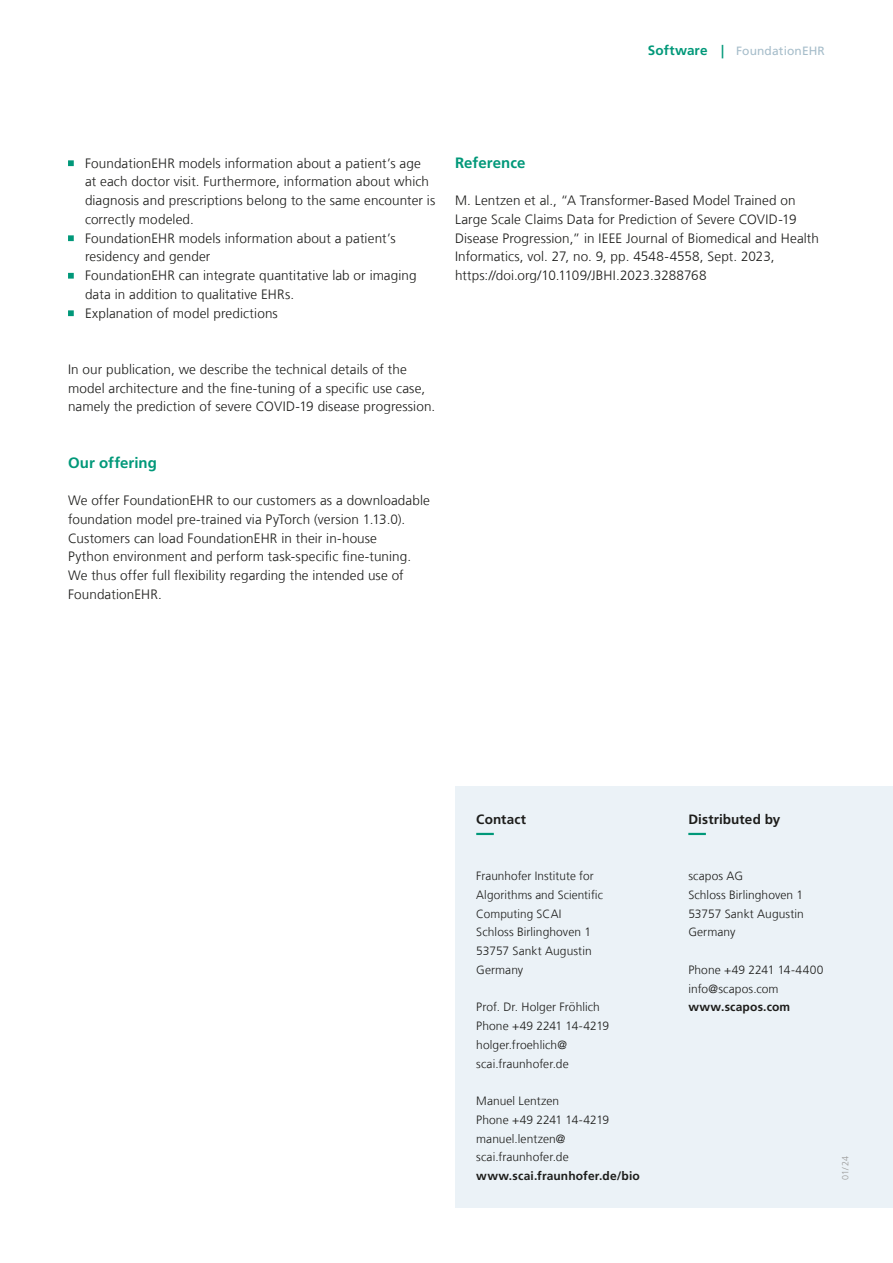
<style>
.page{position:relative;width:893px;height:1263px;background:#fff}
.page>*{position:absolute;margin:0;border:0;box-sizing:border-box;transform-origin:0 0}
.t1{font:700 15px "Frutiger LT Com";letter-spacing:.005em;color:#009879}
.t2{font:300 13.5px/18.8px "Frutiger LT Com";letter-spacing:.01em;color:#1d1d1b}
.t3{font:700 13.5px "Frutiger LT Com";letter-spacing:.01em;color:#1d1d1b}
.t4{font:300 12px/18.8px "Frutiger LT Com";letter-spacing:.005em;color:#1d1d1b}
.t5{font:700 12px "Frutiger LT Com";letter-spacing:.015em;color:#1d1d1b}
.t6{font:12px "Frutiger LT Com";letter-spacing:.01em;color:#a6bdca}
.t7{font:300 9px "Frutiger LT Com";color:#9b9b9a}
.s1{font-weight:700;font-size:13.5px;color:#009879}
</style>
<div class="page">
<div style="left:455px;top:786px;width:438px;height:422px;background:#ebf2f7"></div>
<svg style="left:476px;top:833px;width:18px;height:2px"></svg>
<svg style="left:68px;top:160px;width:6px;height:6px"></svg>
<svg style="left:68px;top:235px;width:6px;height:6px"></svg>
<svg style="left:68px;top:273px;width:6px;height:6px"></svg>
<svg style="left:68px;top:310px;width:6px;height:6px"></svg>
<svg style="left:688px;top:833px;width:18px;height:2px"></svg>
<p class="t6" style="left:648px;top:44px;width:179px"><span class="s1">Software |</span> FoundationEHR</p>
<p class="t2" style="left:85px;top:154px;width:352px">FoundationEHR models information about a patient’s age at each doctor visit. Furthermore, information about which diagnosis and prescriptions belong to the same encounter is correctly modeled.<br>FoundationEHR models information about a patient’s residency and gender<br>FoundationEHR can integrate quantitative lab or imaging data in addition to qualitative EHRs.<br>Explanation of model predictions</p>
<p class="t2" style="left:68px;top:360px;width:369px">In our publication, we describe the technical details of the model architecture and the fine-tuning of a specific use case, namely the prediction of severe COVID-19 disease progression.</p>
<p class="t1" style="left:68px;top:454px;width:90px">Our offering</p>
<p class="t2" style="left:68px;top:491px;width:363px">We offer FoundationEHR to our customers as a downloadable foundation model pre-trained via PyTorch (version 1.13.0).<br>Customers can load FoundationEHR in their in-house<br>Python environment and perform task-specific fine-tuning.<br>We thus offer full flexibility regarding the intended use of FoundationEHR.</p>
<p class="t1" style="left:455px;top:154px;width:72px">Reference</p>
<p class="t2" style="left:455px;top:191px;width:366px">M. Lentzen et al., “A Transformer-Based Model Trained on Large Scale Claims Data for Prediction of Severe COVID-19<br>Disease Progression,” in IEEE Journal of Biomedical and Health Informatics, vol. 27, no. 9, pp. 4548-4558, Sept. 2023, https://doi.org/10.1109/JBHI.2023.3288768</p>
<p class="t3" style="left:476px;top:811px;width:51px">Contact</p>
<p class="t4" style="left:476px;top:867px;width:128px">Fraunhofer Institute for<br>Algorithms and Scientific<br>Computing SCAI<br>Schloss Birlinghoven 1<br>53757 Sankt Augustin<br>Germany</p>
<p class="t4" style="left:476px;top:998px;width:134px">Prof. Dr. Holger Fröhlich<br>Phone +49 2241 14-4219 holger.froehlich@ scai.fraunhofer.de</p>
<p class="t4" style="left:476px;top:1092px;width:134px">Manuel Lentzen<br>Phone +49 2241 14-4219 manuel.lentzen@ scai.fraunhofer.de</p>
<p class="t5" style="left:476px;top:1169px;width:165px">www.scai.fraunhofer.de/bio</p>
<p class="t3" style="left:688px;top:811px;width:94px">Distributed by</p>
<p class="t4" style="left:688px;top:867px;width:117px">scapos AG<br>Schloss Birlinghoven 1<br>53757 Sankt Augustin<br>Germany</p>
<p class="t4" style="left:688px;top:960px;width:137px">Phone +49 2241 14-4400 info@scapos.com</p>
<p class="t5" style="left:688px;top:1000px;width:103px">www.scapos.com</p>
<p class="t7" style="left:840px;top:1180px;width:25px;rotate:-90deg">01/24</p>
</div>
